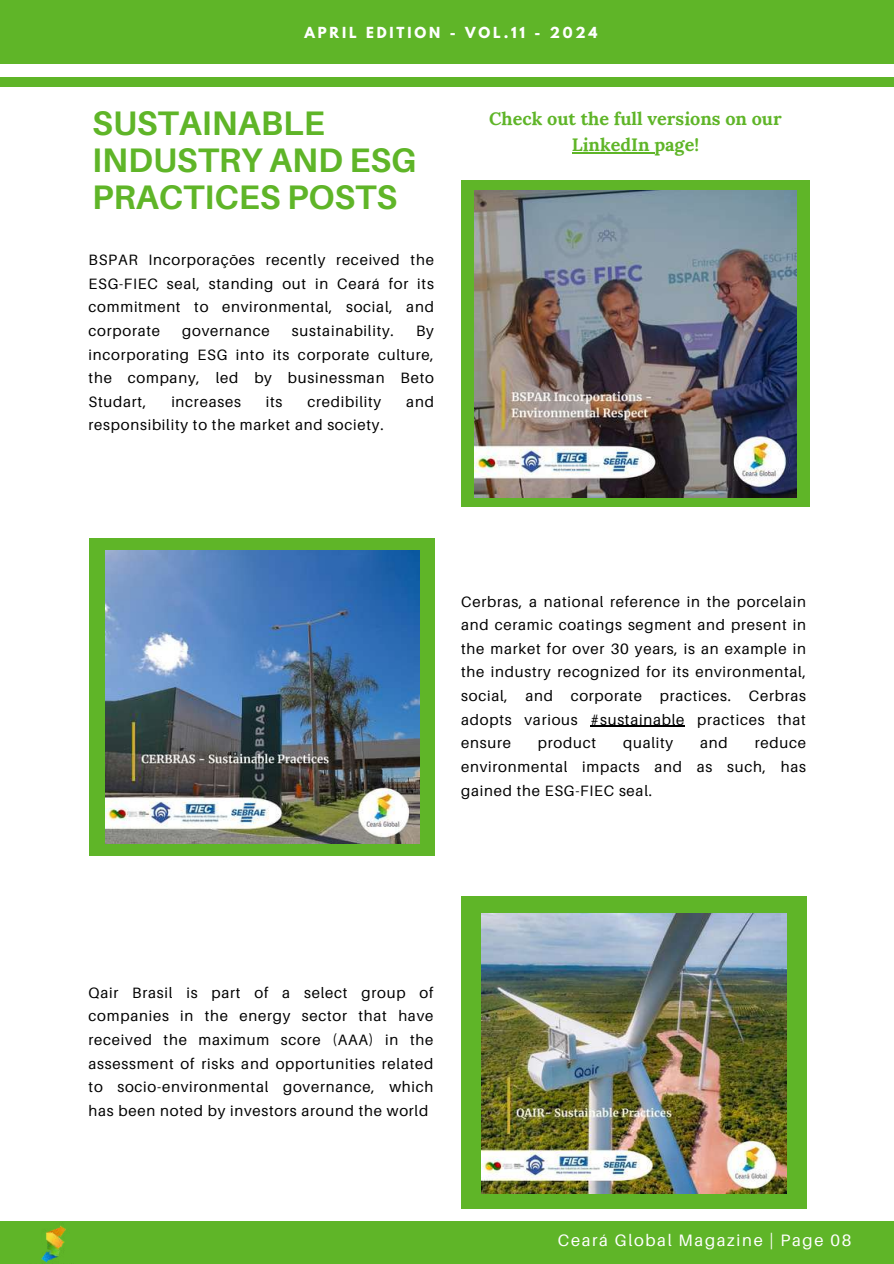
<style>
.page{position:relative;width:894px;height:1264px;background:#fff}
.page>*{position:absolute;margin:0;border:0;box-sizing:border-box;transform-origin:0 0}
.t1{font:700 34.05px/37.2px "Aileron";color:#5fb528}
.t2{font:700 18px/25.8px "Lora";color:#5fb528;text-align:center}
.t3{font:16.5px "Aileron";letter-spacing:.1em;color:#fff}
.t4{font:15px/23.7px "Aileron";letter-spacing:.05em;color:#000;text-align:justify}
.t5{font:700 13.5px "League Spartan";letter-spacing:.21em;color:#fff}
</style>
<div class="page">
<div style="left:0;top:1221px;width:893px;height:42px;background:#5fb528"></div>
<div style="left:0;top:0;width:893px;height:64px;background:#5fb528"></div>
<div style="left:0;top:78px;width:893px;height:9px;background:#5fb528"></div>
<div style="left:461px;top:180px;width:348px;height:327px;background:#5fb528"></div>
<img style="left:474px;top:191px;width:322px;height:306px">
<div style="left:89px;top:538px;width:346px;height:317px;background:#5fb528"></div>
<img style="left:105px;top:550px;width:314px;height:293px">
<img style="left:41px;top:1225px;width:25px;height:38px">
<div style="left:461px;top:896px;width:345px;height:313px;background:#5fb528"></div>
<img style="left:481px;top:913px;width:305px;height:280px">
<hr style="left:590px;top:725px;width:95px;height:2px;background:#000">
<hr style="left:571px;top:152px;width:83px;height:1px;background:#5fb528">
<p class="t5" style="left:304px;top:26px;width:294px">APRIL EDITION - VOL.11 - 2024</p>
<h1 class="t1" style="left:92px;top:104px;width:325px">SUSTAINABLE<br>INDUSTRY AND ESG<br>PRACTICES POSTS</h1>
<p class="t4" style="left:89px;top:247px;width:347px">BSPAR Incorporações recently received the ESG-FIEC seal, standing out in Ceará for its commitment to environmental, social, and corporate</p>
<p class="t4" style="left:182px;top:318px;width:89px">governance</p>
<p class="t4" style="left:292px;top:318px;width:103px">sustainability.</p>
<p class="t4" style="left:89px;top:318px;width:347px;text-indent:327px">By incorporating ESG into its corporate culture, the company, led by businessman Beto Studart,</p>
<p class="t4" style="left:171px;top:389px;width:71px">increases</p>
<p class="t4" style="left:266px;top:389px;width:18px">its</p>
<p class="t4" style="left:307px;top:389px;width:75px">credibility</p>
<p class="t4" style="left:406px;top:389px;width:29px">and</p>
<p class="t4" style="left:89px;top:413px;width:296px">responsibility to the market and society.</p>
<p class="t2" style="left:489px;top:106px;width:294px">Check out the full versions on our<br>LinkedIn page!</p>
<p class="t4" style="left:461px;top:589px;width:346px">Cerbras, a national reference in the porcelain and ceramic coatings segment and present in the market for over 30 years, is an example in the industry recognized for its environmental, social, and corporate practices. Cerbras adopts various #sustainable practices that ensure</p>
<p class="t4" style="left:461px;top:731px;width:346px;text-indent:293px">reduce environmental impacts and as such, has gained the ESG-FIEC seal.</p>
<p class="t4" style="left:538px;top:731px;width:60px">product</p>
<p class="t4" style="left:623px;top:731px;width:52px">quality</p>
<p class="t4" style="left:700px;top:731px;width:29px">and</p>
<p class="t4" style="left:89px;top:980px;width:346px">Qair Brasil is part of a select group of companies in the energy sector that have received the maximum score (AAA) in the assessment of risks and opportunities related to socio-environmental governance, which has been noted by investors around the world</p>
<p class="t3" style="left:557px;top:1230px;width:295px">Ceará Global Magazine | Page 08</p>
</div>
